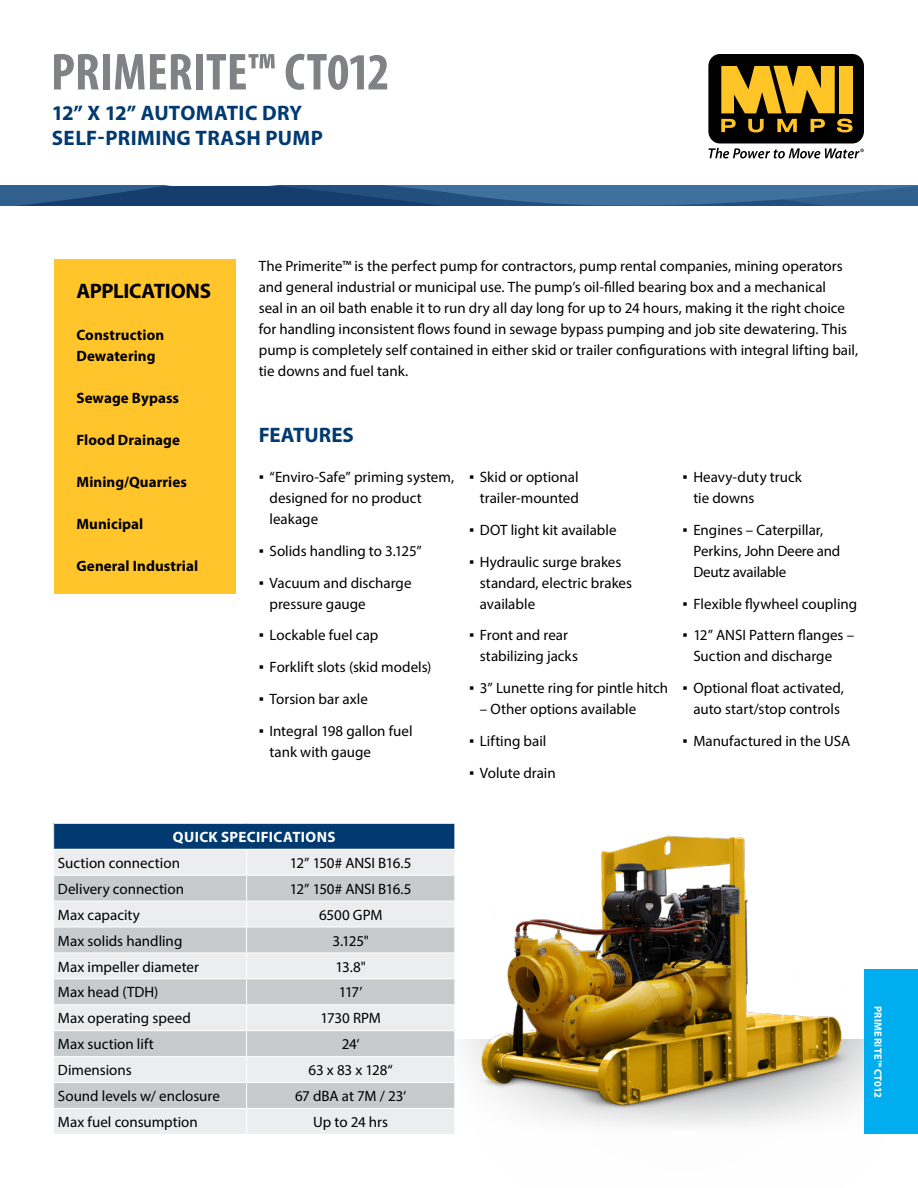
<style>
.page{position:relative;width:918px;height:1188px;background:#fff}
.page>*{position:absolute;margin:0;border:0;box-sizing:border-box;transform-origin:0 0}
.t1{font:700 condensed 52.5px "Myriad Pro";letter-spacing:.005em;color:#808285}
.t2{font:700 21px/25.2px "Myriad Pro";letter-spacing:.015em;color:#003a70}
.t3{font:700 21px "Myriad Pro";letter-spacing:-.015em;color:#000}
.t4{font:700 21px "Myriad Pro";letter-spacing:-.005em;color:#003a70}
.t5{font:15px/21px "Myriad Pro";color:#000}
.t6{font:700 15px/21px "Myriad Pro";letter-spacing:.005em;color:#000}
.t7{font:15px "Myriad Pro";letter-spacing:-.025em;color:#000}
.t8{font:700 15px "Myriad Pro";letter-spacing:.025em;color:#fff}
.t9{font:700 10.5px "Myriad Pro";letter-spacing:.035em;color:#fff}
.s1{font-family:"Arial"}
</style>
<div class="page">
<div style="left:437px;top:1039px;width:481px;height:149px;background:linear-gradient(to bottom,#ededed,#fff)"></div>
<div style="left:54px;top:260px;width:181px;height:334px;background:#ffc52b"></div>
<div style="left:708px;top:54px;width:156px;height:89px;background:#000;border-radius:12px"></div>
<svg style="left:721px;top:66px;width:114px;height:47px"></svg>
<div style="left:839px;top:66px;width:13px;height:47px;background:#ffc425"></div>
<svg style="left:721px;top:119px;width:15px;height:13px"></svg>
<svg style="left:748px;top:119px;width:16px;height:13px"></svg>
<svg style="left:777px;top:119px;width:20px;height:13px"></svg>
<svg style="left:811px;top:119px;width:14px;height:13px"></svg>
<svg style="left:837px;top:119px;width:16px;height:13px"></svg>
<svg style="left:709px;top:148px;width:155px;height:10px"></svg>
<svg style="left:0;top:186px;width:918px;height:20px;background:#2b5988"></svg>
<div style="left:54px;top:823px;width:401px;height:26px;background:#003a70"></div>
<div style="left:54px;top:850px;width:400px;height:284px;background:#ebedee"></div>
<svg style="left:54px;top:876px;width:400px;height:232px;background:#d7dadc"></svg>
<hr style="left:53px;top:875px;width:194px;height:1px;background:#fff">
<hr style="left:247px;top:875px;width:208px;height:1px;background:#fff">
<hr style="left:53px;top:901px;width:194px;height:1px;background:#fff">
<hr style="left:247px;top:901px;width:208px;height:1px;background:#fff">
<hr style="left:53px;top:927px;width:194px;height:1px;background:#fff">
<hr style="left:247px;top:927px;width:208px;height:1px;background:#fff">
<hr style="left:53px;top:953px;width:194px;height:1px;background:#fff">
<hr style="left:247px;top:953px;width:208px;height:1px;background:#fff">
<hr style="left:53px;top:978px;width:194px;height:1px;background:#fff">
<hr style="left:247px;top:978px;width:208px;height:1px;background:#fff">
<hr style="left:53px;top:1004px;width:194px;height:1px;background:#fff">
<hr style="left:247px;top:1004px;width:208px;height:1px;background:#fff">
<hr style="left:53px;top:1030px;width:194px;height:1px;background:#fff">
<hr style="left:247px;top:1030px;width:208px;height:1px;background:#fff">
<hr style="left:53px;top:1056px;width:194px;height:1px;background:#fff">
<hr style="left:247px;top:1056px;width:208px;height:1px;background:#fff">
<hr style="left:53px;top:1082px;width:194px;height:1px;background:#fff">
<hr style="left:247px;top:1082px;width:208px;height:1px;background:#fff">
<hr style="left:53px;top:1108px;width:194px;height:1px;background:#fff">
<hr style="left:247px;top:1108px;width:208px;height:1px;background:#fff">
<svg style="left:246px;top:850px;width:1px;height:284px"></svg>
<hr style="left:247px;top:1134px;width:208px;height:1px;background:#fff">
<hr style="left:53px;top:823px;width:194px;height:1px;background:#fff">
<svg style="left:53px;top:824px;width:1px;height:25px"></svg>
<hr style="left:247px;top:823px;width:208px;height:1px;background:#fff">
<svg style="left:454px;top:824px;width:1px;height:310px"></svg>
<hr style="left:247px;top:849px;width:208px;height:1px;background:#fff">
<div style="left:864px;top:970px;width:54px;height:164px;background:#00aeef"></div>
<img style="left:467px;top:835px;width:386px;height:278px">
<h1 class="t1" style="left:51px;top:39px;width:340px">PRIMERITE™ CT012</h1>
<h2 class="t2" style="left:52px;top:100px;width:273px">12” X 12” AUTOMATIC DRY<br>SELF-PRIMING TRASH PUMP</h2>
<h2 class="t3" style="left:77px;top:277px;width:136px">APPLICATIONS</h2>
<p class="t6" style="left:76px;top:324px;width:89px">Construction<br>Dewatering</p>
<p class="t6" style="left:76px;top:387px;width:104px">Sewage Bypass</p>
<p class="t6" style="left:76px;top:429px;width:105px">Flood Drainage</p>
<p class="t6" style="left:76px;top:471px;width:112px">Mining/Quarries</p>
<p class="t6" style="left:76px;top:513px;width:68px">Municipal</p>
<p class="t6" style="left:76px;top:555px;width:123px">General Industrial</p>
<p class="t5" style="left:259px;top:255px;width:601px">The Primerite™ is the perfect pump for contractors, pump rental companies, mining operators and general industrial or municipal use. The pump’s oil-filled bearing box and a mechanical<br>seal in an oil bath enable it to run dry all day long for up to 24 hours, making it the right choice for handling inconsistent flows found in sewage bypass pumping and job site dewatering. This pump is completely self contained in either skid or trailer configurations with integral lifting bail, tie downs and fuel tank.</p>
<h2 class="t4" style="left:259px;top:422px;width:97px">FEATURES</h2>
<p class="t5" style="left:270px;top:466px;width:186px;text-indent:-11px"><span class="s1">▪</span> “Enviro-Safe” priming system, designed for no product leakage</p>
<p class="t5" style="left:259px;top:540px;width:165px"><span class="s1">▪</span> Solids handling to 3.125”</p>
<p class="t5" style="left:270px;top:572px;width:144px;text-indent:-11px"><span class="s1">▪</span> Vacuum and discharge pressure gauge</p>
<p class="t5" style="left:259px;top:625px;width:121px"><span class="s1">▪</span> Lockable fuel cap</p>
<p class="t5" style="left:259px;top:656px;width:174px"><span class="s1">▪</span> Forklift slots (skid models)</p>
<p class="t5" style="left:259px;top:688px;width:111px"><span class="s1">▪</span> Torsion bar axle</p>
<p class="t5" style="left:270px;top:720px;width:145px;text-indent:-11px"><span class="s1">▪</span> Integral 198 gallon fuel tank with gauge</p>
<p class="t5" style="left:469px;top:466px;width:111px;text-align:right"><span class="s1">▪</span> Skid or optional trailer-mounted</p>
<p class="t5" style="left:469px;top:519px;width:149px"><span class="s1">▪</span> DOT light kit available</p>
<p class="t5" style="left:480px;top:551px;width:154px;text-indent:-11px"><span class="s1">▪</span> Hydraulic surge brakes standard, electric brakes available</p>
<p class="t5" style="left:480px;top:625px;width:100px;text-indent:-11px"><span class="s1">▪</span> Front and rear stabilizing jacks</p>
<p class="t5" style="left:469px;top:677px;width:200px"><span class="s1">▪</span> 3” Lunette ring for pintle hitch</p>
<p class="t5" style="left:480px;top:698px;width:158px">– Other options available</p>
<p class="t5" style="left:469px;top:730px;width:79px"><span class="s1">▪</span> Lifting bail</p>
<p class="t5" style="left:469px;top:762px;width:88px"><span class="s1">▪</span> Volute drain</p>
<p class="t5" style="left:693px;top:466px;width:110px;text-indent:-11px"><span class="s1">▪</span> Heavy-duty truck tie downs</p>
<p class="t5" style="left:693px;top:519px;width:149px;text-indent:-11px"><span class="s1">▪</span> Engines – Caterpillar,<br>Perkins, John Deere and<br>Deutz available</p>
<p class="t5" style="left:683px;top:593px;width:176px"><span class="s1">▪</span> Flexible flywheel coupling</p>
<p class="t5" style="left:693px;top:625px;width:162px;text-indent:-11px"><span class="s1">▪</span> 12” ANSI Pattern flanges –<br>Suction and discharge</p>
<p class="t5" style="left:683px;top:677px;width:163px;text-align:center"><span class="s1">▪</span> Optional float activated, auto start/stop controls</p>
<p class="t5" style="left:683px;top:730px;width:169px"><span class="s1">▪</span> Manufactured in the USA</p>
<p class="t8" style="left:173px;top:827px;width:164px">QUICK SPECIFICATIONS</p>
<p class="t5" style="left:58px;top:852px;width:124px">Suction connection</p>
<p class="t7" style="left:290px;top:854px;width:123px">12” 150# ANSI B16.5</p>
<p class="t5" style="left:58px;top:878px;width:128px">Delivery connection</p>
<p class="t7" style="left:290px;top:879px;width:123px">12” 150# ANSI B16.5</p>
<p class="t5" style="left:58px;top:904px;width:84px">Max capacity</p>
<p class="t5" style="left:319px;top:904px;width:65px">6500 GPM</p>
<p class="t5" style="left:58px;top:930px;width:126px">Max solids handling</p>
<p class="t5" style="left:333px;top:930px;width:38px">3.125"</p>
<p class="t5" style="left:58px;top:956px;width:143px">Max impeller diameter</p>
<p class="t5" style="left:336px;top:956px;width:32px">13.8"</p>
<p class="t5" style="left:58px;top:982px;width:102px">Max head (TDH)</p>
<p class="t5" style="left:339px;top:982px;width:25px">117’</p>
<p class="t5" style="left:58px;top:1008px;width:134px">Max operating speed</p>
<p class="t5" style="left:321px;top:1008px;width:62px">1730 RPM</p>
<p class="t5" style="left:58px;top:1034px;width:97px">Max suction lift</p>
<p class="t5" style="left:342px;top:1034px;width:19px">24‘</p>
<p class="t5" style="left:58px;top:1059px;width:75px">Dimensions</p>
<p class="t5" style="left:309px;top:1059px;width:86px">63 x 83 x 128“</p>
<p class="t5" style="left:58px;top:1085px;width:163px">Sound levels w/ enclosure</p>
<p class="t5" style="left:295px;top:1085px;width:113px">67 dBA at 7M / 23‘</p>
<p class="t5" style="left:58px;top:1111px;width:141px">Max fuel consumption</p>
<p class="t5" style="left:313px;top:1111px;width:76px">Up to 24 hrs</p>
<p class="t9" style="left:885px;top:1006px;width:94px;rotate:90deg">PRIMERITE™ CT012</p>
</div>
